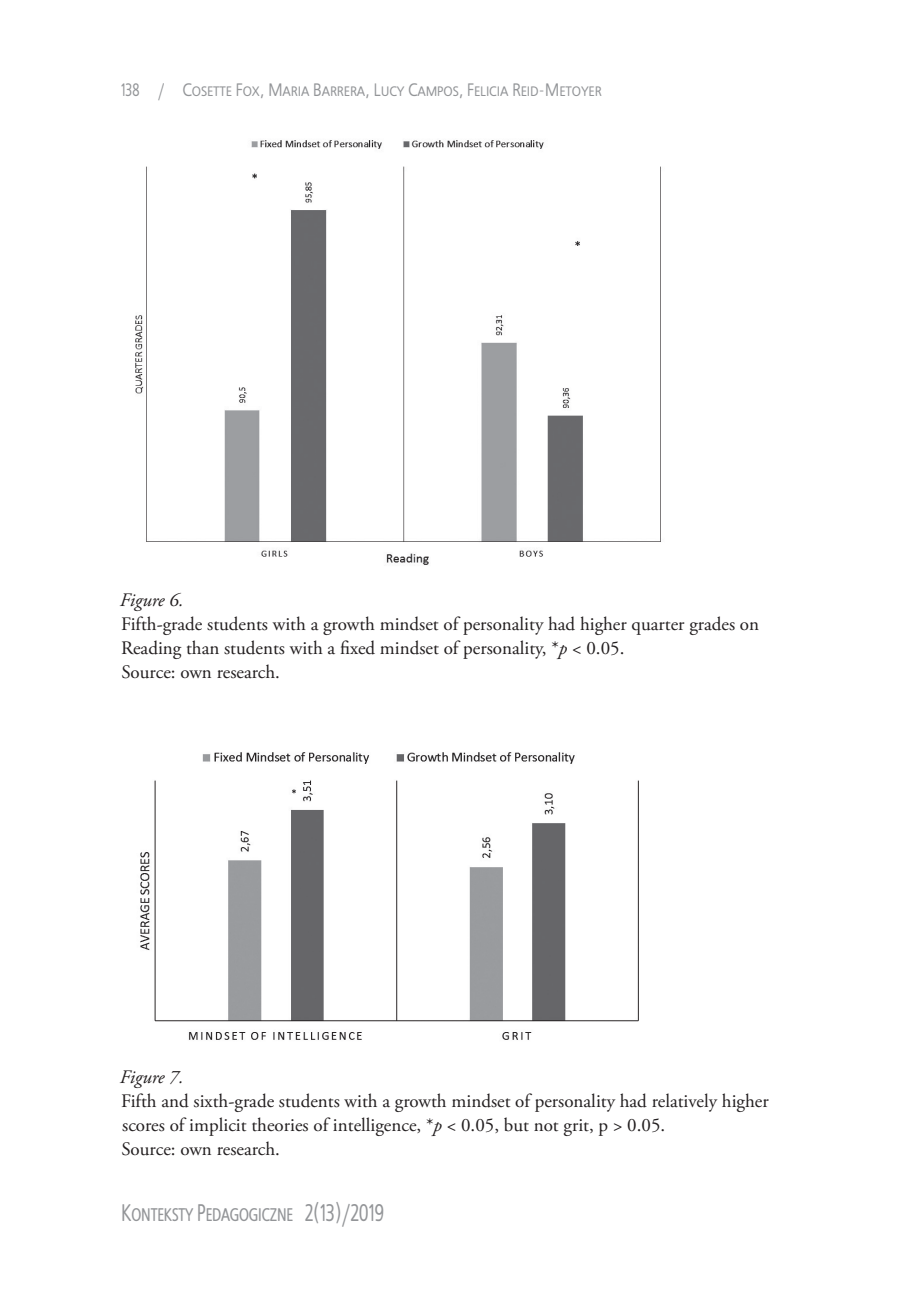
<style>
.page{position:relative;width:900px;height:1294px;background:#fff}
.page>*{position:absolute;margin:0;border:0;box-sizing:border-box;transform-origin:0 0}
.t1{font:24px "Bureau Cnd EFN";color:#939598}
.tytul_rysunku_i_wykr{font:19px/24px "Adobe Garamond Pro";color:#231f20}
.zrodlo{font:19px "Adobe Garamond Pro";letter-spacing:-.005em;color:#231f20}
.tytul_rysunku_i_wykr-2{font:italic 19px "Adobe Garamond Pro";color:#231f20}
.t2{font:18px "Bureau EFN";color:#939598}
.s1{font-family:"Bureau Cnd EFN"}
.s2{font-style:italic}
</style>
<div class="page">
<img style="left:135px;top:140px;width:526px;height:425px">
<img style="left:140px;top:752px;width:499px;height:288px">
<p class="t2" style="left:121px;top:77px;width:482px"><span class="s1">138 /</span> Cosette Fox, Maria Barrera, Lucy Campos, Felicia Reid-Metoyer</p>
<p class="tytul_rysunku_i_wykr-2" style="left:120px;top:588px;width:65px">Figure 6.</p>
<p class="tytul_rysunku_i_wykr" style="left:121px;top:612px;width:639px">Fifth-grade students with a growth mindset of personality had higher quarter grades on<br>Reading than students with a fixed mindset of personality, *<span class="s2">p</span> &lt; 0.05.</p>
<p class="zrodlo" style="left:121px;top:660px;width:160px">Source: own research.</p>
<p class="tytul_rysunku_i_wykr-2" style="left:120px;top:1066px;width:65px">Figure 7.</p>
<p class="tytul_rysunku_i_wykr" style="left:121px;top:1090px;width:649px">Fifth and sixth-grade students with a growth mindset of personality had relatively higher scores of implicit theories of intelligence, *<span class="s2">p</span> &lt; 0.05, but not grit, p &gt; 0.05.</p>
<p class="zrodlo" style="left:121px;top:1138px;width:160px">Source: own research.</p>
<p class="t1" style="left:121px;top:1196px;width:264px">Konteksty Pedagogiczne 2(13)/2019</p>
</div>
